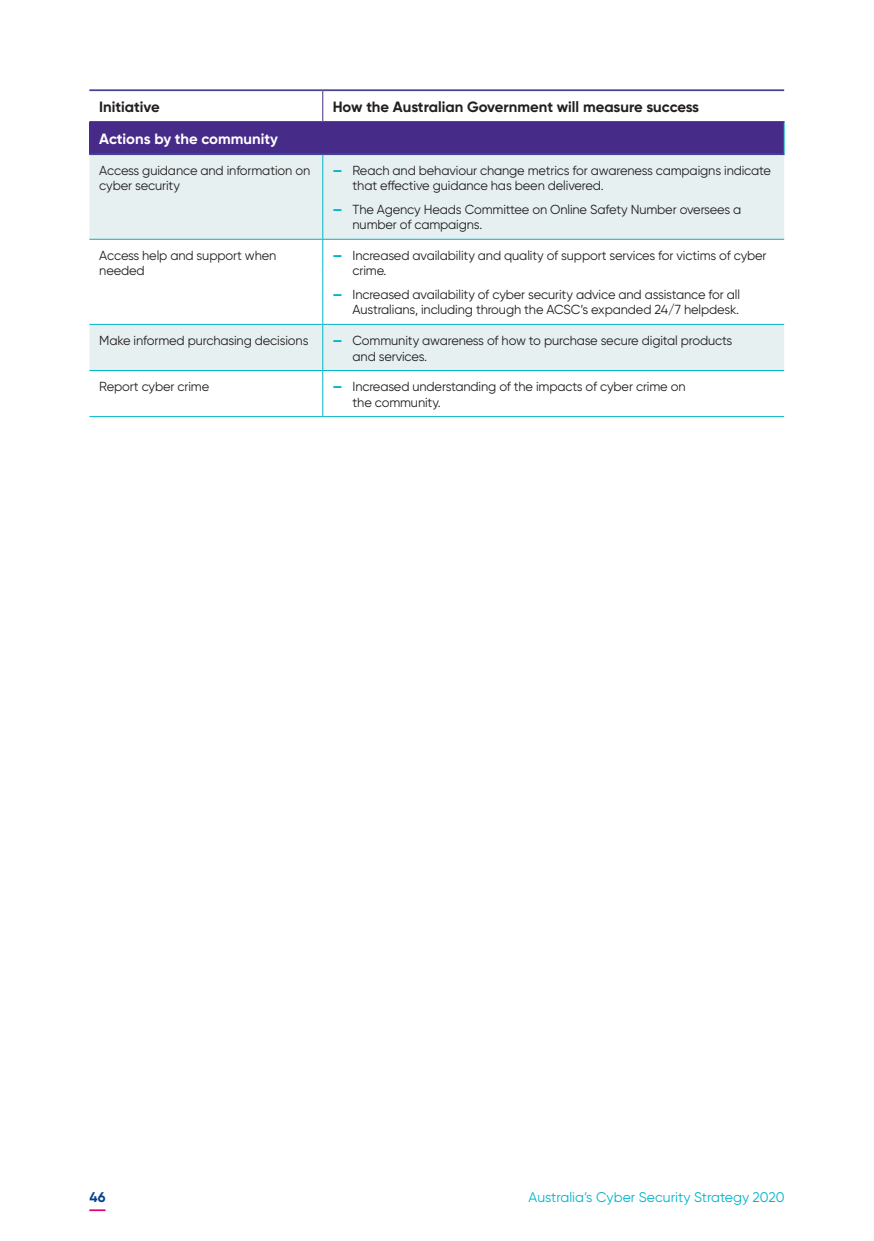
<style>
.page{position:relative;width:874px;height:1241px;background:#fff}
.page>*{position:absolute;margin:0;border:0;box-sizing:border-box;transform-origin:0 0}
.Text{font:700 14.88px "Gilroy";color:#231f20}
.Text-2{font:700 14.88px "Gilroy";color:#fff}
.t1{font:14px "Gilroy";color:#00b6c8}
.t2{font:700 14px "Gilroy";color:#05428c}
.Table_text{font:13.12px/15.8px "Gilroy";letter-spacing:-.01em;color:#231f20}
.s1{font-weight:800;color:#00b6c8}
</style>
<div class="page">
<div style="left:89px;top:122px;width:694px;height:32px;background:#472b89"></div>
<svg style="left:89px;top:155px;width:694px;height:215px;fill:#e7f0f1"></svg>
<hr style="left:89px;top:121px;width:233px;height:2px;background:#472b89">
<hr style="left:322px;top:121px;width:462px;height:2px;background:#472b89">
<hr style="left:322px;top:91px;width:1px;height:30px;background:#472b89">
<hr style="left:783px;top:123px;width:1px;height:30px;background:#00b6c8">
<hr style="left:322px;top:155px;width:1px;height:84px;background:#00b6c8">
<hr style="left:89px;top:239px;width:233px;height:1px;background:#00b6c8">
<hr style="left:322px;top:239px;width:461px;height:1px;background:#00b6c8">
<hr style="left:322px;top:240px;width:1px;height:84px;background:#00b6c8">
<hr style="left:89px;top:324px;width:233px;height:1px;background:#00b6c8">
<hr style="left:322px;top:324px;width:461px;height:1px;background:#00b6c8">
<hr style="left:322px;top:325px;width:1px;height:45px;background:#00b6c8">
<hr style="left:89px;top:370px;width:233px;height:1px;background:#00b6c8">
<hr style="left:322px;top:370px;width:461px;height:1px;background:#00b6c8">
<hr style="left:322px;top:371px;width:1px;height:45px;background:#00b6c8">
<hr style="left:89px;top:416px;width:233px;height:1px;background:#00b6c8">
<hr style="left:322px;top:416px;width:461px;height:1px;background:#00b6c8">
<hr style="left:89px;top:89px;width:233px;height:2px;background:#434497">
<hr style="left:322px;top:89px;width:461px;height:2px;background:#434497">
<hr style="left:89px;top:153px;width:233px;height:2px;background:#434497">
<hr style="left:322px;top:153px;width:462px;height:2px;background:#434497">
<svg style="left:89px;top:1209px;width:16px;height:1px"></svg>
<p class="Text" style="left:99px;top:97px;width:62px">Initiative</p>
<p class="Text" style="left:332px;top:97px;width:368px">How the Australian Government will measure success</p>
<p class="Text-2" style="left:99px;top:130px;width:180px">Actions by the community</p>
<p class="Table_text" style="left:99px;top:162px;width:212px">Access guidance and information on cyber security</p>
<p class="Table_text" style="left:352px;top:162px;width:420px;text-indent:-20px"><span class="s1">—</span> Reach and behaviour change metrics for awareness campaigns indicate that effective guidance has been delivered.</p>
<p class="Table_text" style="left:352px;top:201px;width:390px;text-indent:-20px"><span class="s1">—</span> The Agency Heads Committee on Online Safety Number oversees a number of campaigns.</p>
<p class="Table_text" style="left:99px;top:247px;width:178px">Access help and support when needed</p>
<p class="Table_text" style="left:352px;top:247px;width:415px;text-indent:-20px"><span class="s1">—</span> Increased availability and quality of support services for victims of cyber crime.</p>
<p class="Table_text" style="left:332px;top:286px;width:408px;text-align:right"><span class="s1">—</span> Increased availability of cyber security advice and assistance for all<br>Australians, including through the ACSC’s expanded 24/7 helpdesk.</p>
<p class="Table_text" style="left:99px;top:332px;width:211px">Make informed purchasing decisions</p>
<p class="Table_text" style="left:352px;top:332px;width:381px;text-indent:-20px"><span class="s1">—</span> Community awareness of how to purchase secure digital products and services.</p>
<p class="Table_text" style="left:99px;top:378px;width:111px">Report cyber crime</p>
<p class="Table_text" style="left:352px;top:378px;width:334px;text-indent:-20px"><span class="s1">—</span> Increased understanding of the impacts of cyber crime on the community.</p>
<p class="t2" style="left:89px;top:1187px;width:18px">46</p>
<p class="t1" style="left:528px;top:1188px;width:257px">Australia’s Cyber Security Strategy 2020</p>
</div>
